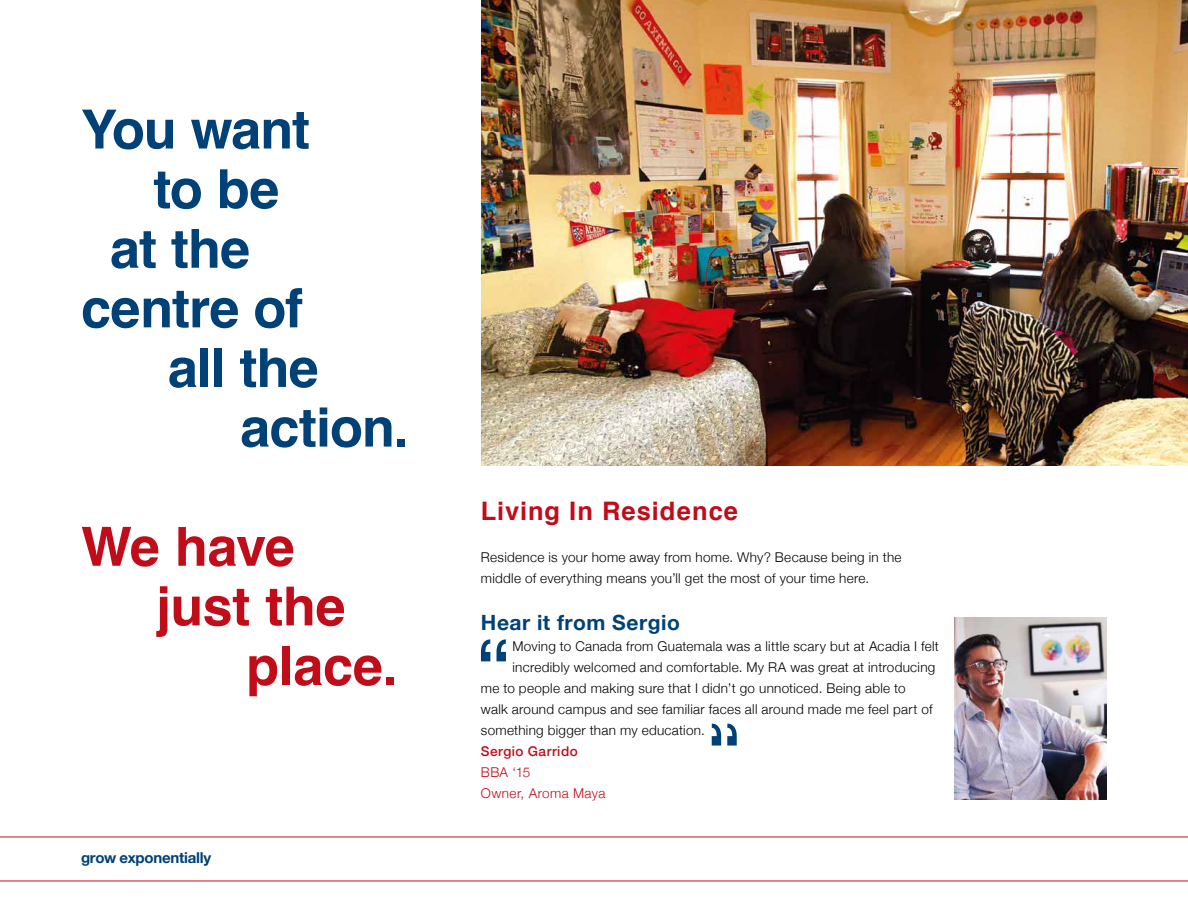
<style>
.page{position:relative;width:1188px;height:918px;background:#fff}
.page>*{position:absolute;margin:0;border:0;box-sizing:border-box;transform-origin:0 0}
.t1{font:700 54px "Helvetica";letter-spacing:-.015em;color:#004177}
.t2{font:700 54px "Helvetica";letter-spacing:-.01em;color:#c10c1a}
.t3{font:700 25.5px "Helvetica";letter-spacing:.035em;color:#c10c1a}
.t4{font:700 21px "Helvetica Neue";letter-spacing:.025em;color:#004177}
.t5{font:700 15px "Helvetica Neue";letter-spacing:-.015em;color:#004177}
.t6{font:300 13.5px/21px "Helvetica Neue";letter-spacing:.02em;color:#000}
.t7{font:300 13.5px/21px "Helvetica Neue";letter-spacing:.03em;color:#c10c1a}
.t8{font:500 13.5px "Helvetica Neue";letter-spacing:.035em;color:#c10c1a}
</style>
<div class="page">
<hr style="left:0;top:881px;width:1188px;height:1px;background:#c10c1a">
<hr style="left:0;top:837px;width:1188px;height:1px;background:#c10c1a">
<svg style="left:712px;top:724px;width:25px;height:22px"></svg>
<svg style="left:481px;top:639px;width:25px;height:22px"></svg>
<img style="left:955px;top:618px;width:152px;height:181px">
<img style="left:482px;top:0;width:706px;height:465px">
<h1 class="t1" style="left:81px;top:86px;width:230px">You want</h1>
<h1 class="t1" style="left:153px;top:146px;width:127px">to be</h1>
<h1 class="t1" style="left:110px;top:205px;width:142px">at the</h1>
<h1 class="t1" style="left:81px;top:265px;width:224px">centre of</h1>
<h1 class="t1" style="left:168px;top:324px;width:152px">all the</h1>
<h1 class="t1" style="left:240px;top:384px;width:170px">action.</h1>
<h1 class="t2" style="left:81px;top:503px;width:215px">We have</h1>
<h1 class="t2" style="left:156px;top:563px;width:191px">just the</h1>
<h1 class="t2" style="left:246px;top:622px;width:154px">place.</h1>
<p class="t5" style="left:81px;top:846px;width:132px">grow exponentially</p>
<h2 class="t3" style="left:481px;top:491px;width:259px">Living In Residence</h2>
<p class="t6" style="left:481px;top:546px;width:422px">Residence is your home away from home. Why? Because being in the middle of everything means you’ll get the most of your time here.</p>
<h3 class="t4" style="left:481px;top:606px;width:201px">Hear it from Sergio</h3>
<p class="t6" style="left:513px;top:634px;width:428px">Moving to Canada from Guatemala was a little scary but at Acadia I felt</p>
<p class="t6" style="left:513px;top:655px;width:424px">incredibly welcomed and comfortable. My RA was great at introducing</p>
<p class="t6" style="left:481px;top:676px;width:426px">me to people and making sure that I didn’t go unnoticed. Being able to</p>
<p class="t6" style="left:481px;top:697px;width:453px">walk around campus and see familiar faces all around made me feel part of</p>
<p class="t6" style="left:481px;top:718px;width:226px">something bigger than my education.</p>
<p class="t8" style="left:481px;top:740px;width:98px">Sergio Garrido</p>
<p class="t7" style="left:481px;top:760px;width:126px">BBA ‘15<br>Owner, Aroma Maya</p>
</div>
